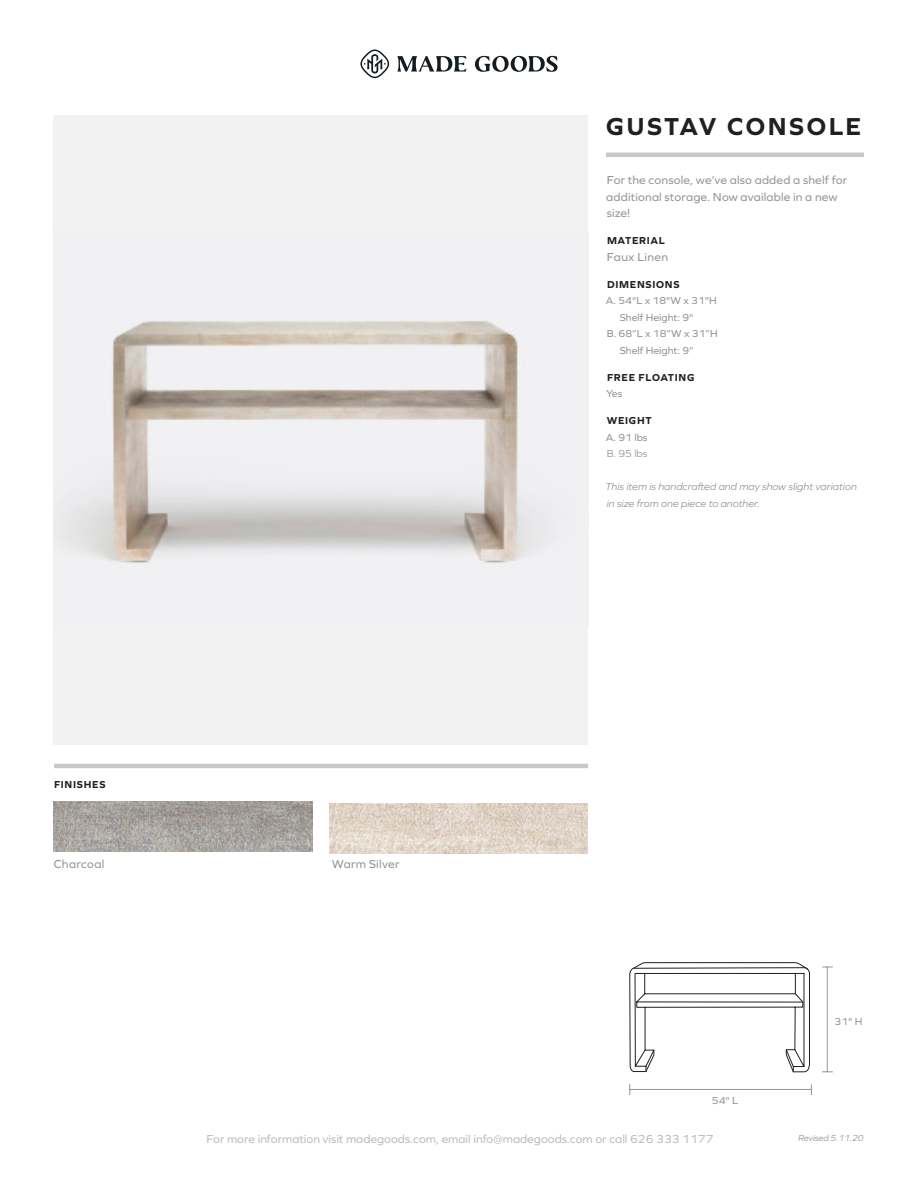
<style>
.page{position:relative;width:918px;height:1188px;background:#fff}
.page>*{position:absolute;margin:0;border:0;box-sizing:border-box;transform-origin:0 0}
.t1{font:700 25.5px "Graphie";letter-spacing:.095em;color:#231f20}
.t2{font:12px/16.5px "Graphie";letter-spacing:.015em;color:#939598}
.t3{font:12px "Graphie";color:#bcbdc0}
.t4{font:10.5px "Graphie";color:#939598}
.t5{font:italic 10.5px/16.5px "Graphie";color:#939598}
.t6{font:700 10.5px "Graphie";letter-spacing:.065em;color:#231f20}
.t7{font:10.5px "Graphie";color:#939598}
.t8{font:italic 9px "Graphie";letter-spacing:-.01em;color:#939598}
</style>
<div class="page">
<hr style="left:606px;top:153px;width:258px;height:4px;background:#c7c8ca">
<svg style="left:397px;top:56px;width:161px;height:16px"></svg>
<svg style="left:360px;top:50px;width:29px;height:28px"></svg>
<hr style="left:54px;top:764px;width:534px;height:4px;background:#c7c8ca">
<div style="left:54px;top:116px;width:534px;height:629px;background:#f2f2f2"></div>
<img style="left:67px;top:321px;width:470px;height:242px">
<hr style="left:827px;top:967px;width:1px;height:105px;background:#939598">
<hr style="left:630px;top:1089px;width:181px;height:1px;background:#939598">
<svg style="left:629px;top:962px;width:181px;height:110px"></svg>
<svg style="left:633px;top:967px;width:176px;height:106px"></svg>
<img style="left:54px;top:802px;width:258px;height:50px">
<img style="left:330px;top:804px;width:258px;height:50px">
<p class="t1" style="left:606px;top:111px;width:256px">GUSTAV CONSOLE</p>
<p class="t6" style="left:54px;top:779px;width:53px">FINISHES</p>
<p class="t2" style="left:54px;top:856px;width:52px">Charcoal</p>
<p class="t2" style="left:332px;top:856px;width:69px">Warm Silver</p>
<p class="t2" style="left:606px;top:172px;width:243px">For the console, we’ve also added a shelf for additional storage. Now available in a new size!</p>
<p class="t6" style="left:607px;top:234px;width:59px">MATERIAL</p>
<p class="t2" style="left:607px;top:248px;width:63px">Faux Linen</p>
<p class="t6" style="left:607px;top:278px;width:74px">DIMENSIONS</p>
<p class="t4" style="left:606px;top:295px;width:112px">A. 54"L x 18"W x 31"H</p>
<p class="t4" style="left:620px;top:311px;width:75px">Shelf Height: 9"</p>
<p class="t4" style="left:607px;top:328px;width:112px">B. 68”L x 18”W x 31”H</p>
<p class="t4" style="left:620px;top:344px;width:76px">Shelf Height: 9”</p>
<p class="t6" style="left:607px;top:371px;width:89px">FREE FLOATING</p>
<p class="t4" style="left:606px;top:388px;width:18px">Yes</p>
<p class="t6" style="left:607px;top:414px;width:46px">WEIGHT</p>
<p class="t4" style="left:606px;top:431px;width:43px">A. 91 lbs</p>
<p class="t7" style="left:607px;top:448px;width:42px">B. 95 lbs</p>
<p class="t5" style="left:606px;top:478px;width:253px">This item is handcrafted and may show slight variation in size from one piece to another.</p>
<p class="t4" style="left:712px;top:1095px;width:28px">54" L</p>
<p class="t4" style="left:835px;top:1015px;width:29px">31" H</p>
<p class="t3" style="left:207px;top:1132px;width:508px">For more information visit madegoods.com, email info@madegoods.com or call 626 333 1177</p>
<p class="t8" style="left:798px;top:1133px;width:67px">Revised 5.11.20</p>
</div>
